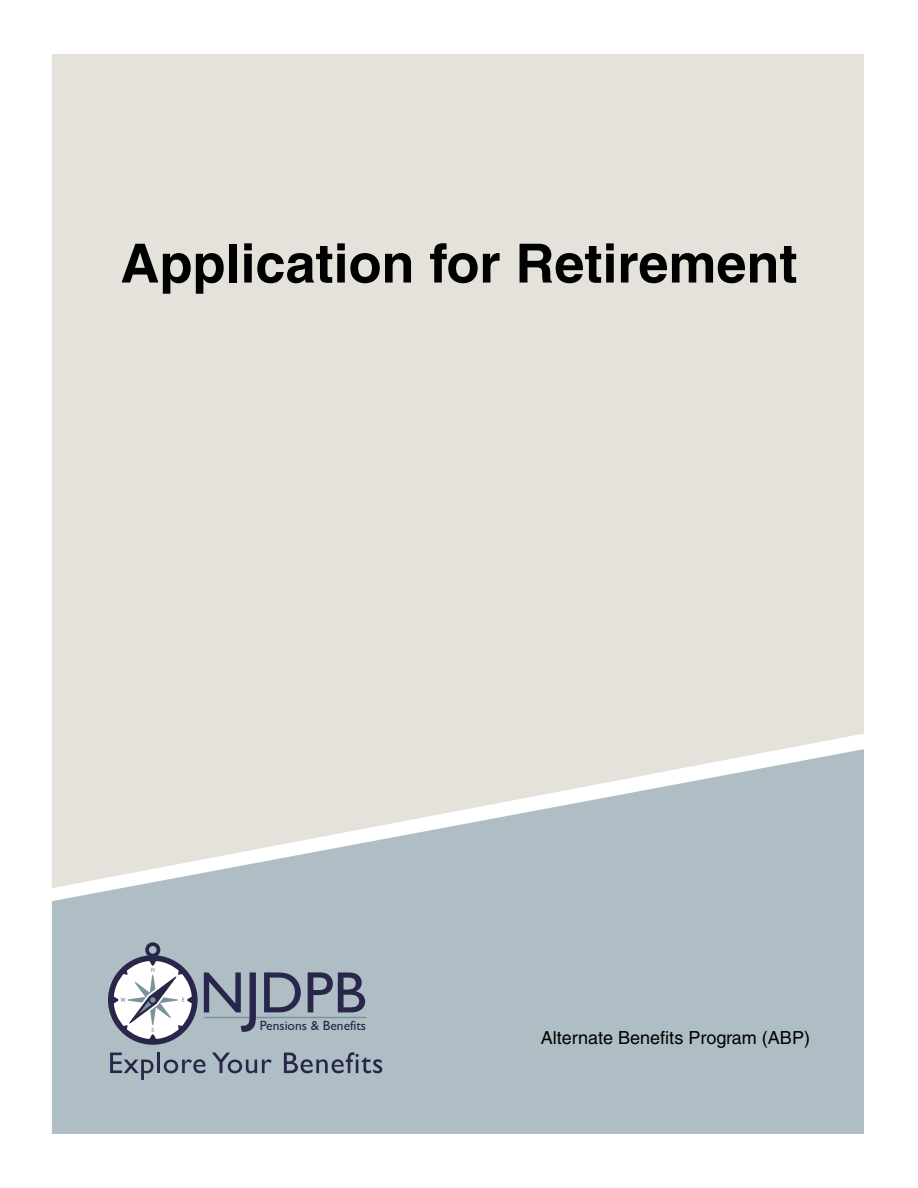
<style>
.page{position:relative;width:918px;height:1188px;background:#fff}
.page>*{position:absolute;margin:0;border:0;box-sizing:border-box;transform-origin:0 0}
.t1{font:700 54px "Helvetica";color:#000}
.t2{font:18px "Helvetica";color:#000}
.t3{font:13.5px "Gill Sans";color:#28274b}
</style>
<div class="page">
<div style="left:52px;top:54px;width:812px;height:680px;background:#e4e2db"></div>
<div style="left:52px;top:734px;width:808px;height:15px;background:#e4e2db"></div>
<svg style="left:52px;top:749px;width:812px;height:385px;background:#bbc7ca"></svg>
<svg style="left:108px;top:942px;width:259px;height:103px;background:#a0aab5"></svg>
<svg style="left:110px;top:1053px;width:43px;height:27px"></svg>
<hr style="left:157px;top:1053px;width:3px;height:20px;background:#28274b">
<svg style="left:164px;top:1059px;width:42px;height:14px"></svg>
<svg style="left:212px;top:1053px;width:60px;height:20px"></svg>
<svg style="left:284px;top:1052px;width:98px;height:21px;background:#828c9c"></svg>
<h1 class="t1" style="left:121px;top:231px;width:678px">Application for Retirement</h1>
<p class="t3" style="left:260px;top:1018px;width:108px">Pensions &amp; Benefits</p>
<p class="t2" style="left:541px;top:1027px;width:271px">Alternate Benefits Program (ABP)</p>
</div>
